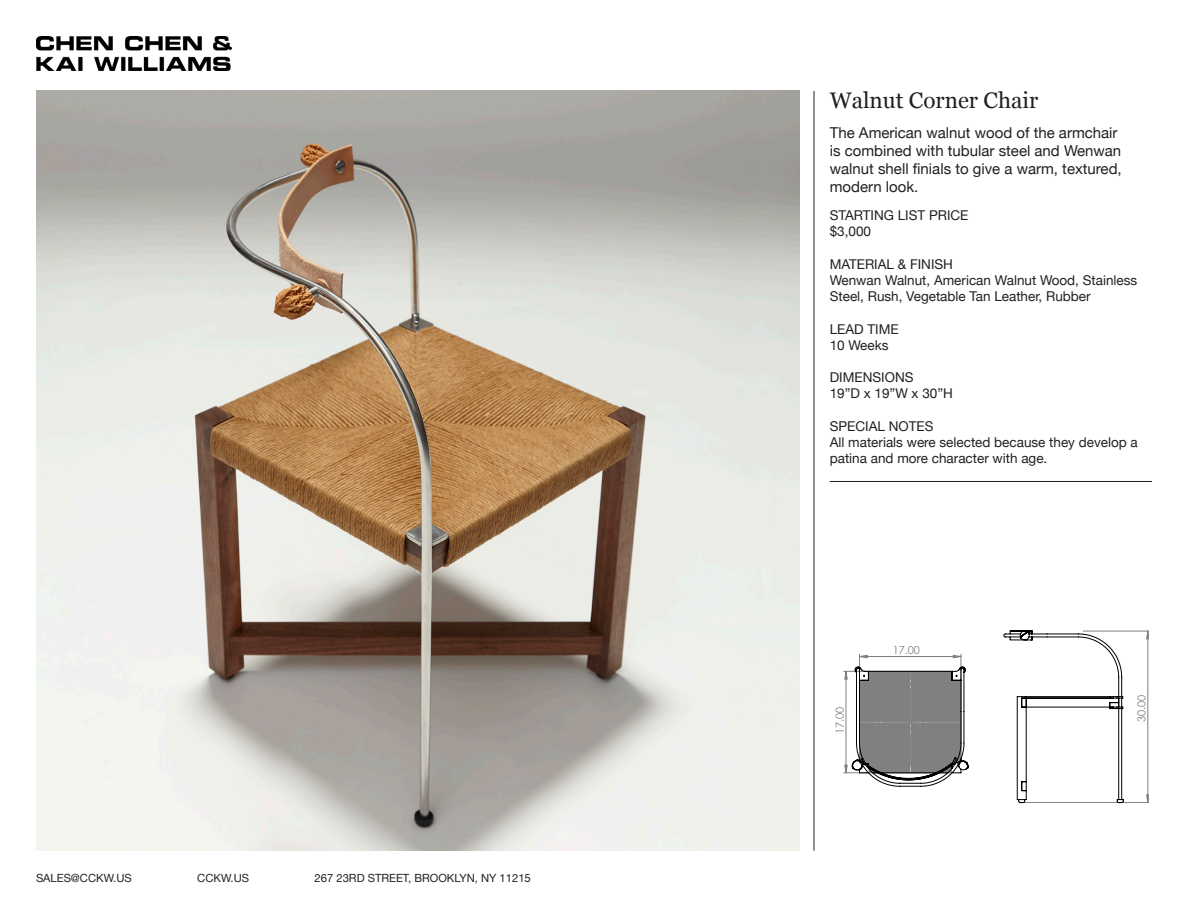
<style>
.page{position:relative;width:1188px;height:918px;background:#fff}
.page>*{position:absolute;margin:0;border:0;box-sizing:border-box;transform-origin:0 0}
.t1{font:22.5px "Georgia";color:#231f20}
.t2{font:15px/18px "Helvetica Neue";color:#231f20}
.t3{font:13.5px/16.2px "Helvetica Neue";color:#231f20}
.t4{font:11.25px "Helvetica Neue";color:#231f20}
.t5{font:10.95px "Century Gothic";color:#808080}
</style>
<div class="page">
<img style="left:36px;top:91px;width:764px;height:760px">
<img style="left:36px;top:36px;width:195px;height:35px">
<hr style="left:830px;top:481px;width:322px;height:1px;background:#231f20">
<hr style="left:814px;top:91px;width:1px;height:760px;background:#231f20">
<hr style="left:859px;top:654px;width:1px;height:108px;background:#808080">
<hr style="left:961px;top:654px;width:1px;height:108px;background:#808080">
<hr style="left:1024px;top:802px;width:124px;height:1px;background:#808080">
<hr style="left:1083px;top:631px;width:65px;height:1px;background:#808080">
<hr style="left:1148px;top:631px;width:1px;height:172px;background:#808080">
<svg style="left:860px;top:655px;width:101px;height:3px"></svg>
<svg style="left:1146px;top:631px;width:2px;height:171px"></svg>
<svg style="left:844px;top:666px;width:125px;height:121px"></svg>
<svg style="left:1003px;top:630px;width:121px;height:173px"></svg>
<p class="t4" style="left:36px;top:870px;width:97px">SALES@CCKW.US</p>
<p class="t4" style="left:197px;top:870px;width:53px">CCKW.US</p>
<p class="t4" style="left:315px;top:870px;width:218px">267 23RD STREET, BROOKLYN, NY 11215</p>
<h1 class="t1" style="left:830px;top:84px;width:210px">Walnut Corner Chair</h1>
<p class="t2" style="left:830px;top:124px;width:293px">The American walnut wood of the armchair is combined with tubular steel and Wenwan walnut shell finials to give a warm, textured, modern look.</p>
<p class="t3" style="left:830px;top:208px;width:140px">STARTING LIST PRICE $3,000</p>
<p class="t3" style="left:830px;top:257px;width:309px">MATERIAL &amp; FINISH<br>Wenwan Walnut, American Walnut Wood, Stainless<br>Steel, Rush, Vegetable Tan Leather, Rubber</p>
<p class="t3" style="left:830px;top:321px;width:71px">LEAD TIME<br>10 Weeks</p>
<p class="t3" style="left:830px;top:370px;width:125px">DIMENSIONS<br>19”D x 19”W x 30”H</p>
<p class="t3" style="left:830px;top:419px;width:310px">SPECIAL NOTES<br>All materials were selected because they develop a patina and more character with age.</p>
<p class="t5" style="left:832px;top:734px;width:29px;rotate:-90deg">17.00</p>
<p class="t5" style="left:893px;top:643px;width:29px">17.00</p>
<p class="t5" style="left:1134px;top:722px;width:29px;rotate:-90deg">30.00</p>
</div>
